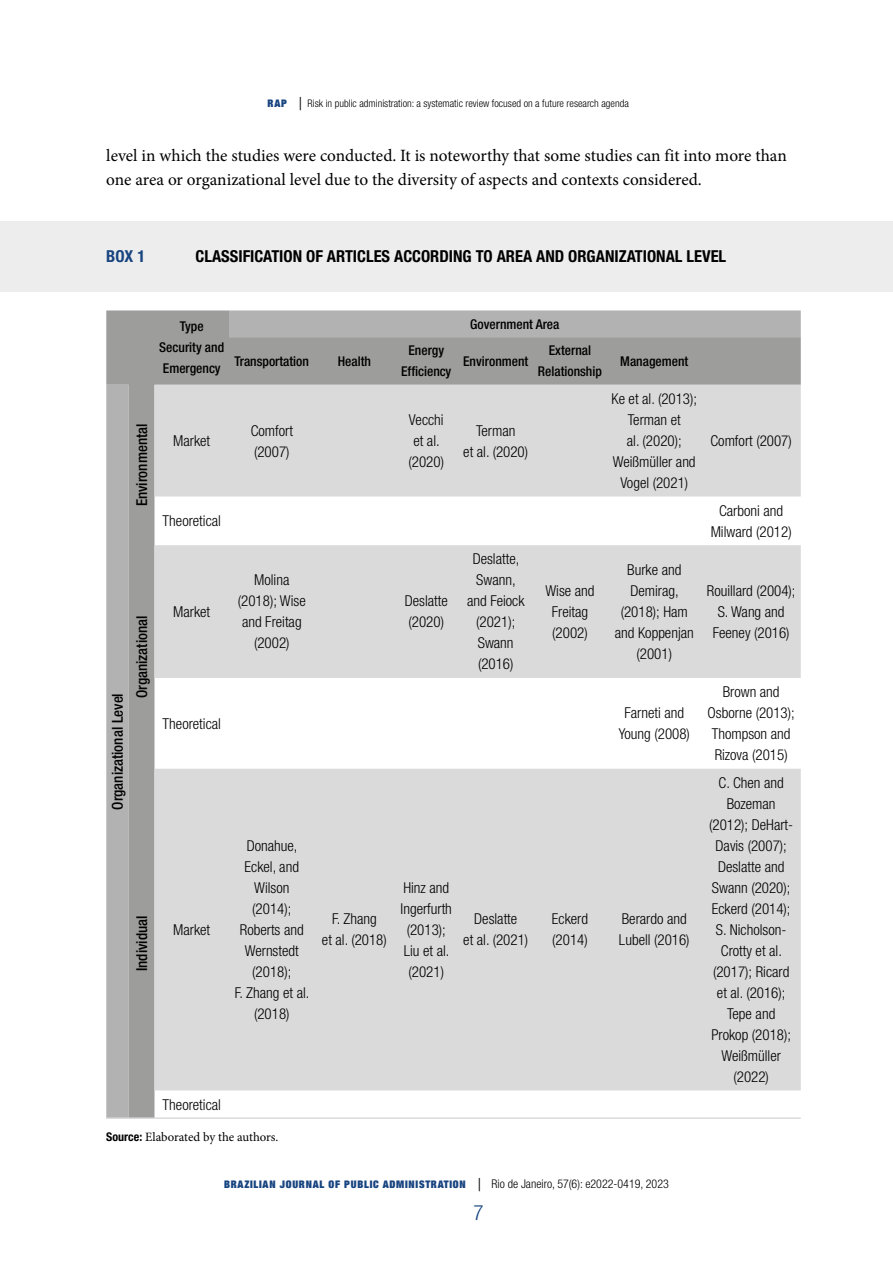
<style>
.page{position:relative;width:893px;height:1263px;background:#fff}
.page>*{position:absolute;margin:0;border:0;box-sizing:border-box;transform-origin:0 0}
.t1{font:300 condensed 21px "Helvetica Neue LT Std";color:#184480}
.t2{font:17.25px/23.9px "Minion Pro";letter-spacing:-.005em;color:#000}
.t3{font:700 condensed 16.5px "Helvetica Neue LT Std";color:#000}
.t4{font:700 condensed 16.5px "Helvetica Neue LT Std";color:#184480}
.t5{font:300 condensed 15px/21px "Helvetica Neue LT Std";color:#000;text-align:center}
.t6{font:500 condensed 15px "Helvetica Neue LT Std";color:#000}
.t7{font:500 condensed 13.5px/21px "Helvetica Neue LT Std";color:#000;text-align:center}
.t8{font:12.75px "Minion Pro";letter-spacing:-.005em;color:#000}
.t9{font:300 condensed 10.5px "Helvetica Neue LT Std";color:#000}
.t10{font:900 expanded 10.5px "Helvetica Neue";letter-spacing:.07em;color:#184480}
.s1{font-family:"Helvetica Neue";font-weight:900;font-stretch:expanded;color:#184480}
.s2{font-size:18px}
.s3{font-family:"Helvetica Neue LT Std";font-weight:700;font-stretch:condensed;font-size:12px}
.s4{font-family:"Helvetica Neue LT Std";font-weight:300;font-stretch:condensed;font-size:18px;color:#000}
.s5{font-family:"Helvetica Neue LT Std";font-weight:300;font-stretch:condensed;font-size:12px;color:#000}
</style>
<div class="page">
<div style="left:0;top:221px;width:892px;height:70px;background:#ededed"></div>
<svg style="left:106px;top:310px;width:695px;height:807px;fill:#9d9d9c"></svg>
<svg style="left:154px;top:385px;width:647px;height:705px;fill:#dadada"></svg>
<hr style="left:106px;top:1117px;width:23px;height:2px;background:#dadada">
<hr style="left:129px;top:1117px;width:25px;height:2px;background:#dadada">
<hr style="left:154px;top:1117px;width:75px;height:2px;background:#dadada">
<hr style="left:229px;top:1117px;width:86px;height:2px;background:#dadada">
<hr style="left:315px;top:1117px;width:79px;height:2px;background:#dadada">
<hr style="left:394px;top:1117px;width:64px;height:2px;background:#dadada">
<hr style="left:458px;top:1117px;width:75px;height:2px;background:#dadada">
<hr style="left:533px;top:1117px;width:74px;height:2px;background:#dadada">
<hr style="left:607px;top:1117px;width:94px;height:2px;background:#dadada">
<hr style="left:701px;top:1117px;width:100px;height:2px;background:#dadada">
<p class="t9" style="left:268px;top:98px;width:363px"><span class="s1">RAP</span> <span class="s2">|</span> Risk in public administration: a systematic review focused on a future research agenda</p>
<p class="t2" style="left:106px;top:144px;width:682px">level in which the studies were conducted. It is noteworthy that some studies can fit into more than one area or organizational level due to the diversity of aspects and contexts considered.</p>
<p class="t4" style="left:106px;top:246px;width:41px">BOX 1</p>
<p class="t3" style="left:196px;top:246px;width:532px">CLASSIFICATION OF ARTICLES ACCORDING TO AREA AND ORGANIZATIONAL LEVEL</p>
<p class="t7" style="left:159px;top:316px;width:66px">Type<br>Security and<br>Emergency</p>
<p class="t7" style="left:470px;top:313px;width:91px">Government Area</p>
<p class="t7" style="left:235px;top:350px;width:76px">Transportation</p>
<p class="t7" style="left:338px;top:350px;width:35px">Health</p>
<p class="t7" style="left:401px;top:340px;width:52px">Energy<br>Efficiency</p>
<p class="t7" style="left:463px;top:350px;width:67px">Environment</p>
<p class="t7" style="left:538px;top:340px;width:65px">External<br>Relationship</p>
<p class="t7" style="left:620px;top:350px;width:69px">Management</p>
<p class="t6" style="left:109px;top:810px;width:118px;rotate:-90deg">Organizational Level</p>
<p class="t5" style="left:611px;top:388px;width:87px">Ke et al. (2013);<br>Terman et<br>al. (2020);<br>Weißmüller and<br>Vogel (2021)</p>
<p class="t6" style="left:133px;top:506px;width:84px;rotate:-90deg">Environmental</p>
<p class="t5" style="left:173px;top:430px;width:38px">Market</p>
<p class="t5" style="left:251px;top:420px;width:44px;text-align:left">Comfort (2007)</p>
<p class="t5" style="left:409px;top:409px;width:37px">Vecchi et al. (2020)</p>
<p class="t5" style="left:463px;top:420px;width:66px">Terman<br>et al. (2020)</p>
<p class="t5" style="left:710px;top:430px;width:83px">Comfort (2007)</p>
<p class="t5" style="left:163px;top:510px;width:60px">Theoretical</p>
<p class="t5" style="left:711px;top:500px;width:82px">Carboni and<br>Milward (2012)</p>
<p class="t6" style="left:133px;top:698px;width:84px;rotate:-90deg">Organizational</p>
<p class="t5" style="left:173px;top:601px;width:38px">Market</p>
<p class="t5" style="left:238px;top:569px;width:69px">Molina (2018); Wise and Freitag (2002)</p>
<p class="t5" style="left:405px;top:590px;width:45px;text-align:left">Deslatte (2020)</p>
<p class="t5" style="left:467px;top:548px;width:59px">Deslatte,<br>Swann, and Feiock (2021);<br>Swann (2016)</p>
<p class="t5" style="left:545px;top:580px;width:51px">Wise and<br>Freitag (2002)</p>
<p class="t5" style="left:615px;top:559px;width:81px">Burke and<br>Demirag, (2018); Ham and Koppenjan (2001)</p>
<p class="t5" style="left:163px;top:713px;width:60px">Theoretical</p>
<p class="t5" style="left:619px;top:702px;width:73px">Farneti and<br>Young (2008)</p>
<p class="t6" style="left:133px;top:971px;width:57px;rotate:-90deg">Individual</p>
<p class="t5" style="left:173px;top:919px;width:38px">Market</p>
<p class="t5" style="left:235px;top:835px;width:76px">Donahue,<br>Eckel, and<br>Wilson (2014);<br>Roberts and<br>Wernstedt (2018);<br>F. Zhang et al. (2018)</p>
<p class="t5" style="left:322px;top:908px;width:66px">F. Zhang<br>et al. (2018)</p>
<p class="t5" style="left:401px;top:877px;width:53px">Hinz and<br>Ingerfurth (2013);<br>Liu et al. (2021)</p>
<p class="t5" style="left:463px;top:908px;width:66px">Deslatte<br>et al. (2021)</p>
<p class="t5" style="left:552px;top:908px;width:38px;text-align:left">Eckerd (2014)</p>
<p class="t5" style="left:619px;top:908px;width:72px;text-align:left">Berardo and<br>Lubell (2016)</p>
<p class="t5" style="left:707px;top:580px;width:90px">Rouillard (2004);<br>S. Wang and<br>Feeney (2016)</p>
<p class="t5" style="left:708px;top:681px;width:89px">Brown and<br>Osborne (2013);<br>Thompson and<br>Rizova (2015)</p>
<p class="t5" style="left:709px;top:772px;width:86px">C. Chen and<br>Bozeman (2012); DeHart-<br>Davis (2007);<br>Deslatte and<br>Swann (2020);<br>Eckerd (2014);<br>S. Nicholson-<br>Crotty et al. (2017); Ricard et al. (2016);<br>Tepe and<br>Prokop (2018);<br>Weißmüller (2022)</p>
<p class="t5" style="left:163px;top:1094px;width:60px">Theoretical</p>
<p class="t8" style="left:106px;top:1128px;width:174px"><span class="s3">Source:</span> Elaborated by the authors.</p>
<p class="t10" style="left:224px;top:1177px;width:446px">BRAZILIAN JOURNAL OF PUBLIC ADMINISTRATION <span class="s4">|</span> <span class="s5">Rio de Janeiro, 57(6): e2022-0419, 2023</span></p>
<h1 class="t1" style="left:473px;top:1200px;width:12px">7</h1>
</div>
